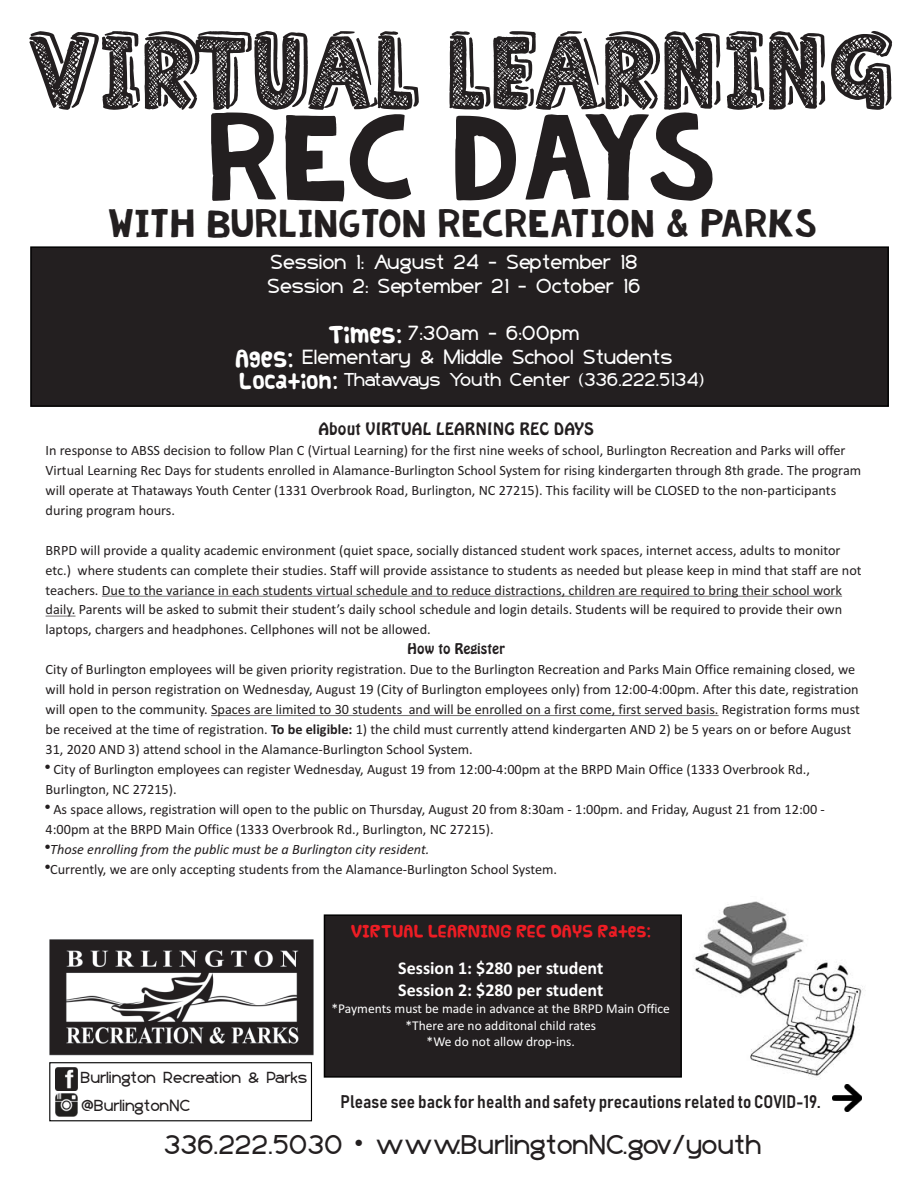
<style>
.page{position:relative;width:918px;height:1188px;background:#fff}
.page>*{position:absolute;margin:0;border:0;box-sizing:border-box;transform-origin:0 0}
.t1{font:112.5px "Home School";color:#231f20}
.t2{font:90px "KG Summer Storm Rough";letter-spacing:-.055em;color:#231f20}
.t3{font:28.65px "KG Summer Storm Rough";color:#231f20}
.t4{font:24px "Basico";color:#231f20}
.t5{font:18px/23.7px "Basico";color:#fff}
.t6{font:18px "Bahnschrift";color:#231f20}
.t7{font:700 18px/21.9px "Calibri";color:#fff}
.t8{font:16.5px "Basico";color:#fff}
.t9{font:16.5px "Hobo BT";color:#231f20}
.t10{font:14.25px/20px "Calibri";color:#231f20}
.t11{font:italic 14.25px "Calibri";color:#231f20}
.t12{font:14.25px "Hobo BT";color:#231f20}
.t13{font:14.1px "Basico";color:#231f20}
.t14{font:13.5px/16.5px "Calibri";color:#fff;text-align:center}
.t15{font:12.75px "Funnier";color:#ed1c24}
.s1{font-family:"Funnier"}
.s2{font-weight:700}
</style>
<div class="page">
<div style="left:324px;top:914px;width:358px;height:164px;background:#231f20;border:2px solid #000"></div>
<div style="left:30px;top:246px;width:859px;height:161px;background:#231f20;border:2px solid #000"></div>
<hr style="left:102px;top:596px;width:740px;height:1px;background:#231f20">
<hr style="left:46px;top:616px;width:30px;height:1px;background:#231f20">
<hr style="left:211px;top:715px;width:508px;height:1px;background:#231f20">
<div style="left:49px;top:1062px;width:263px;height:59px;border:1px solid #000"></div>
<img style="left:55px;top:1068px;width:23px;height:23px">
<img style="left:55px;top:1093px;width:23px;height:23px">
<img style="left:832px;top:1085px;width:30px;height:26px">
<img style="left:49px;top:939px;width:265px;height:117px">
<img style="left:694px;top:901px;width:169px;height:176px">
<h1 class="t1" style="left:33px;top:31px;width:867px">VIRTUAL LEARNING</h1>
<h2 class="t2" style="left:206px;top:117px;width:512px">REC DAYS</h2>
<h3 class="t3" style="left:108px;top:211px;width:711px">WITH BURLINGTON RECREATION &amp; PARKS</h3>
<p class="t5" style="left:267px;top:252px;width:375px">Session 1: August 24 - September 18<br>Session 2: September 21 - October 16</p>
<p class="t5" style="left:235px;top:323px;width:439px;text-align:center"><span class="s1">Times:</span> 7:30am - 6:00pm<br><span class="s1">Ages:</span> Elementary &amp; Middle School Students</p>
<p class="t8" style="left:239px;top:373px;width:467px"><span class="s1">Location:</span> Thataways Youth Center (336.222.5134)</p>
<p class="t9" style="left:318px;top:422px;width:277px">About VIRTUAL LEARNING REC DAYS</p>
<p class="t10" style="left:46px;top:441px;width:817px">In response to ABSS decision to follow Plan C (Virtual Learning) for the first nine weeks of school, Burlington Recreation and Parks will offer Virtual Learning Rec Days for students enrolled in Alamance-Burlington School System for rising kindergarten through 8th grade. The program will operate at Thataways Youth Center (1331 Overbrook Road, Burlington, NC 27215). This facility will be CLOSED to the non-participants during program hours.</p>
<p class="t10" style="left:46px;top:541px;width:818px">BRPD will provide a quality academic environment (quiet space, socially distanced student work spaces, internet access, adults to monitor etc.) where students can complete their studies. Staff will provide assistance to students as needed but please keep in mind that staff are not teachers. Due to the variance in each students virtual schedule and to reduce distractions, children are required to bring their school work daily. Parents will be asked to submit their student’s daily school schedule and login details. Students will be required to provide their own laptops, chargers and headphones. Cellphones will not be allowed.</p>
<p class="t12" style="left:407px;top:643px;width:99px">How to Register</p>
<p class="t10" style="left:46px;top:661px;width:811px">City of Burlington employees will be given priority registration. Due to the Burlington Recreation and Parks Main Office remaining closed, we</p>
<p class="t10" style="left:46px;top:681px;width:815px">will hold in person registration on Wednesday, August 19 (City of Burlington employees only) from 12:00-4:00pm. After this date, registration</p>
<p class="t10" style="left:46px;top:701px;width:816px">will open to the community. Spaces are limited to 30 students and will be enrolled on a first come, first served basis. Registration forms must</p>
<p class="t10" style="left:46px;top:721px;width:807px">be received at the time of registration. <span class="s2">To be eligible:</span> 1) the child must currently attend kindergarten AND 2) be 5 years on or before August</p>
<p class="t10" style="left:46px;top:740px;width:429px">31, 2020 AND 3) attend school in the Alamance-Burlington School System.</p>
<p class="t10" style="left:53px;top:760px;width:758px">City of Burlington employees can register Wednesday, August 19 from 12:00-4:00pm at the BRPD Main Office (1333 Overbrook Rd.,</p>
<p class="t10" style="left:46px;top:780px;width:133px">Burlington, NC 27215).</p>
<p class="t10" style="left:53px;top:800px;width:773px">As space allows, registration will open to the public on Thursday, August 20 from 8:30am - 1:00pm. and Friday, August 21 from 12:00 -</p>
<p class="t10" style="left:46px;top:820px;width:450px">4:00pm at the BRPD Main Office (1333 Overbrook Rd., Burlington, NC 27215).</p>
<p class="t11" style="left:50px;top:843px;width:381px">Those enrolling from the public must be a Burlington city resident.</p>
<p class="t10" style="left:50px;top:860px;width:509px">Currently, we are only accepting students from the Alamance-Burlington School System.</p>
<p class="t13" style="left:81px;top:1072px;width:228px">Burlington Recreation &amp; Parks</p>
<p class="t13" style="left:81px;top:1100px;width:111px">@BurlingtonNC</p>
<p class="t15" style="left:351px;top:924px;width:301px">VIRTUAL LEARNING REC DAYS Rates:</p>
<p class="t7" style="left:398px;top:958px;width:207px">Session 1: $280 per student<br>Session 2: $280 per student</p>
<p class="t14" style="left:332px;top:1002px;width:340px">*Payments must be made in advance at the BRPD Main Office *There are no additonal child rates<br>*We do not allow drop-ins.</p>
<p class="t6" style="left:341px;top:1094px;width:482px">Please see back for health and safety precautions related to COVID-19.</p>
<h3 class="t4" style="left:164px;top:1135px;width:599px">336.222.5030 • www.BurlingtonNC.gov/youth</h3>
</div>
